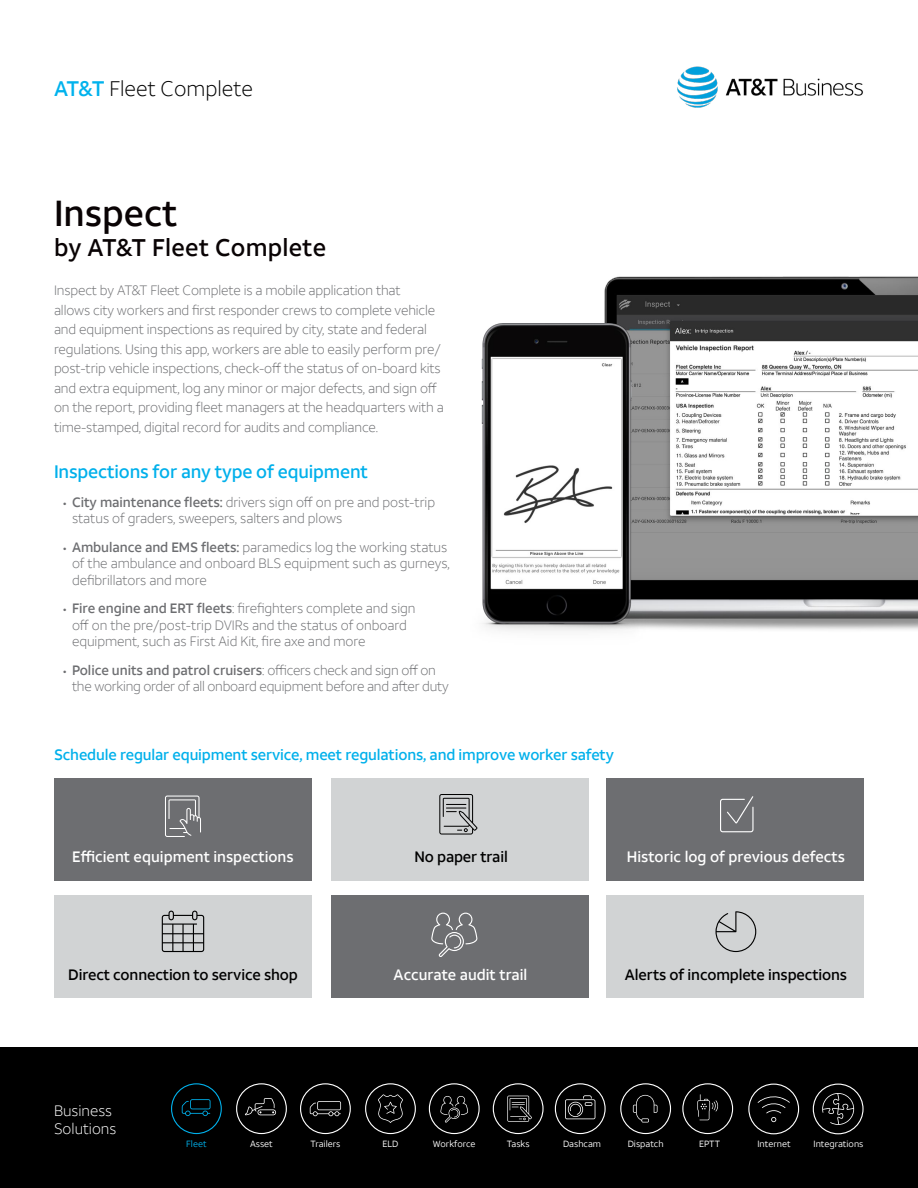
<style>
.page{position:relative;width:918px;height:1188px;background:#fff}
.page>*{position:absolute;margin:0;border:0;box-sizing:border-box;transform-origin:0 0}
.t1{font:500 36px "ATT Aleck Sans";color:#090304}
.t2{font:500 24px "ATT Aleck Sans";letter-spacing:.01em;color:#090304}
.t3{font:300 21px "ATT Aleck Sans";color:#000}
.t4{font:500 18px "ATT Aleck Sans";letter-spacing:-.01em;color:#00b0eb}
.t5{font:500 15px "ATT Aleck Sans";color:#fff}
.t6{font:500 15px "ATT Aleck Sans";letter-spacing:-.01em;color:#000}
.t7{font:500 15px "ATT Aleck Sans";letter-spacing:-.01em;color:#00b0eb}
.t8{font:300 15px/18px "ATT Aleck Sans";color:#fff}
.t9{font:300 13.5px/19.5px "ATT Aleck Sans";letter-spacing:-.01em;color:#6d6e71}
.t10{font:9px "ATT Aleck Sans";color:#fff}
.t11{font:9px "ATT Aleck Sans";color:#00b0eb}
.s1{font-weight:500;color:#00b2ed}
.s2{font-family:"Myriad Pro";font-weight:400;font-size:12px}
.s3{font-weight:500}
</style>
<div class="page">
<div style="left:332px;top:778px;width:257px;height:102px;background:#d1d3d4"></div>
<div style="left:607px;top:896px;width:257px;height:102px;background:#d1d3d4"></div>
<div style="left:607px;top:778px;width:257px;height:102px;background:#6d6e71"></div>
<div style="left:332px;top:896px;width:257px;height:102px;background:#6d6e71"></div>
<div style="left:54px;top:896px;width:258px;height:102px;background:#d1d3d4"></div>
<div style="left:54px;top:778px;width:258px;height:102px;background:#6d6e71"></div>
<svg style="left:165px;top:796px;width:36px;height:41px"></svg>
<svg style="left:439px;top:794px;width:38px;height:41px"></svg>
<svg style="left:162px;top:911px;width:42px;height:41px"></svg>
<svg style="left:720px;top:796px;width:34px;height:36px"></svg>
<svg style="left:431px;top:913px;width:46px;height:44px"></svg>
<svg style="left:715px;top:911px;width:41px;height:41px"></svg>
<img style="left:677px;top:66px;width:186px;height:42px">
<img style="left:604px;top:276px;width:314px;height:354px">
<img style="left:481px;top:323px;width:164px;height:308px">
<div style="left:0;top:1048px;width:918px;height:140px;background:#000"></div>
<div style="left:171px;top:1083px;width:51px;height:51px;border:1px solid #00b0eb;border-radius:50%"></div>
<div style="left:493px;top:1083px;width:51px;height:51px;border:1px solid #fff;border-radius:50%"></div>
<div style="left:300px;top:1083px;width:51px;height:51px;border:1px solid #fff;border-radius:50%"></div>
<div style="left:620px;top:1083px;width:51px;height:51px;border:1px solid #fff;border-radius:50%"></div>
<div style="left:236px;top:1083px;width:51px;height:51px;border:1px solid #fff;border-radius:50%"></div>
<div style="left:555px;top:1083px;width:51px;height:51px;border:1px solid #fff;border-radius:50%"></div>
<div style="left:365px;top:1083px;width:51px;height:51px;border:1px solid #fff;border-radius:50%"></div>
<div style="left:429px;top:1083px;width:51px;height:51px;border:1px solid #fff;border-radius:50%"></div>
<div style="left:682px;top:1083px;width:51px;height:51px;border:1px solid #fff;border-radius:50%"></div>
<div style="left:748px;top:1084px;width:51px;height:50px;border:1px solid #fff;border-radius:50%"></div>
<div style="left:813px;top:1084px;width:51px;height:50px;border:1px solid #fff;border-radius:50%"></div>
<svg style="left:182px;top:1099px;width:29px;height:17px"></svg>
<svg style="left:507px;top:1096px;width:25px;height:26px"></svg>
<svg style="left:378px;top:1094px;width:25px;height:29px"></svg>
<svg style="left:245px;top:1098px;width:31px;height:17px"></svg>
<svg style="left:697px;top:1094px;width:21px;height:26px"></svg>
<svg style="left:633px;top:1095px;width:25px;height:27px"></svg>
<svg style="left:565px;top:1095px;width:30px;height:24px"></svg>
<svg style="left:310px;top:1101px;width:31px;height:15px"></svg>
<svg style="left:758px;top:1096px;width:32px;height:26px"></svg>
<svg style="left:440px;top:1096px;width:28px;height:27px"></svg>
<svg style="left:822px;top:1093px;width:32px;height:32px"></svg>
<h3 class="t3" style="left:54px;top:76px;width:200px"><span class="s1">AT&amp;T</span> Fleet Complete</h3>
<h1 class="t1" style="left:54px;top:191px;width:125px">Inspect</h1>
<h2 class="t2" style="left:54px;top:233px;width:274px">by AT&amp;T Fleet Complete</h2>
<p class="t9" style="left:54px;top:281px;width:391px">Inspect by AT&amp;T Fleet Complete is a mobile application that<br>allows city workers and first responder crews to complete vehicle and equipment inspections as required by city, state and federal regulations. Using this app, workers are able to easily perform pre/ post-trip vehicle inspections, check-off the status of on-board kits and extra equipment, log any minor or major defects, and sign off on the report, providing fleet managers at the headquarters with a time-stamped, digital record for audits and compliance.</p>
<h3 class="t4" style="left:54px;top:461px;width:316px">Inspections for any type of equipment</h3>
<p class="t9" style="left:72px;top:494px;width:365px;line-height:16.5px;text-indent:-9px"><span class="s2">•</span> <span class="s3">City maintenance fleets:</span> drivers sign off on pre and post-trip status of graders, sweepers, salters and plows</p>
<p class="t9" style="left:72px;top:539px;width:379px;line-height:16.5px;text-indent:-9px"><span class="s2">•</span> <span class="s3">Ambulance and EMS fleets:</span> paramedics log the working status of the ambulance and onboard BLS equipment such as gurneys, defibrillators and more</p>
<p class="t9" style="left:72px;top:600px;width:345px;line-height:16.5px;text-indent:-9px"><span class="s2">•</span> <span class="s3">Fire engine and ERT fleets</span>: firefighters complete and sign off on the pre/post-trip DVIRs and the status of onboard equipment, such as First Aid Kit, fire axe and more</p>
<p class="t9" style="left:72px;top:662px;width:378px;line-height:16.5px;text-indent:-9px"><span class="s2">•</span> <span class="s3">Police units and patrol cruisers</span>: officers check and sign off on the working order of all onboard equipment before and after duty</p>
<p class="t7" style="left:54px;top:745px;width:562px">Schedule regular equipment service, meet regulations, and improve worker safety</p>
<p class="t5" style="left:72px;top:847px;width:223px">Efficient equipment inspections</p>
<p class="t6" style="left:414px;top:847px;width:95px">No paper trail</p>
<p class="t5" style="left:627px;top:847px;width:220px">Historic log of previous defects</p>
<p class="t6" style="left:68px;top:965px;width:231px">Direct connection to service shop</p>
<p class="t5" style="left:394px;top:965px;width:135px">Accurate audit trail</p>
<p class="t6" style="left:625px;top:965px;width:224px">Alerts of incomplete inspections</p>
<p class="t8" style="left:54px;top:1101px;width:64px">Business<br>Solutions</p>
<p class="t11" style="left:186px;top:1138px;width:22px">Fleet</p>
<p class="t10" style="left:250px;top:1138px;width:24px">Asset</p>
<p class="t10" style="left:310px;top:1138px;width:31px">Trailers</p>
<p class="t10" style="left:383px;top:1138px;width:17px">ELD</p>
<p class="t10" style="left:433px;top:1138px;width:44px">Workforce</p>
<p class="t10" style="left:507px;top:1138px;width:24px">Tasks</p>
<p class="t10" style="left:563px;top:1138px;width:40px">Dashcam</p>
<p class="t10" style="left:628px;top:1138px;width:37px">Dispatch</p>
<p class="t10" style="left:699px;top:1138px;width:22px">EPTT</p>
<p class="t10" style="left:757px;top:1138px;width:35px">Internet</p>
<p class="t10" style="left:814px;top:1138px;width:51px">Integrations</p>
</div>
